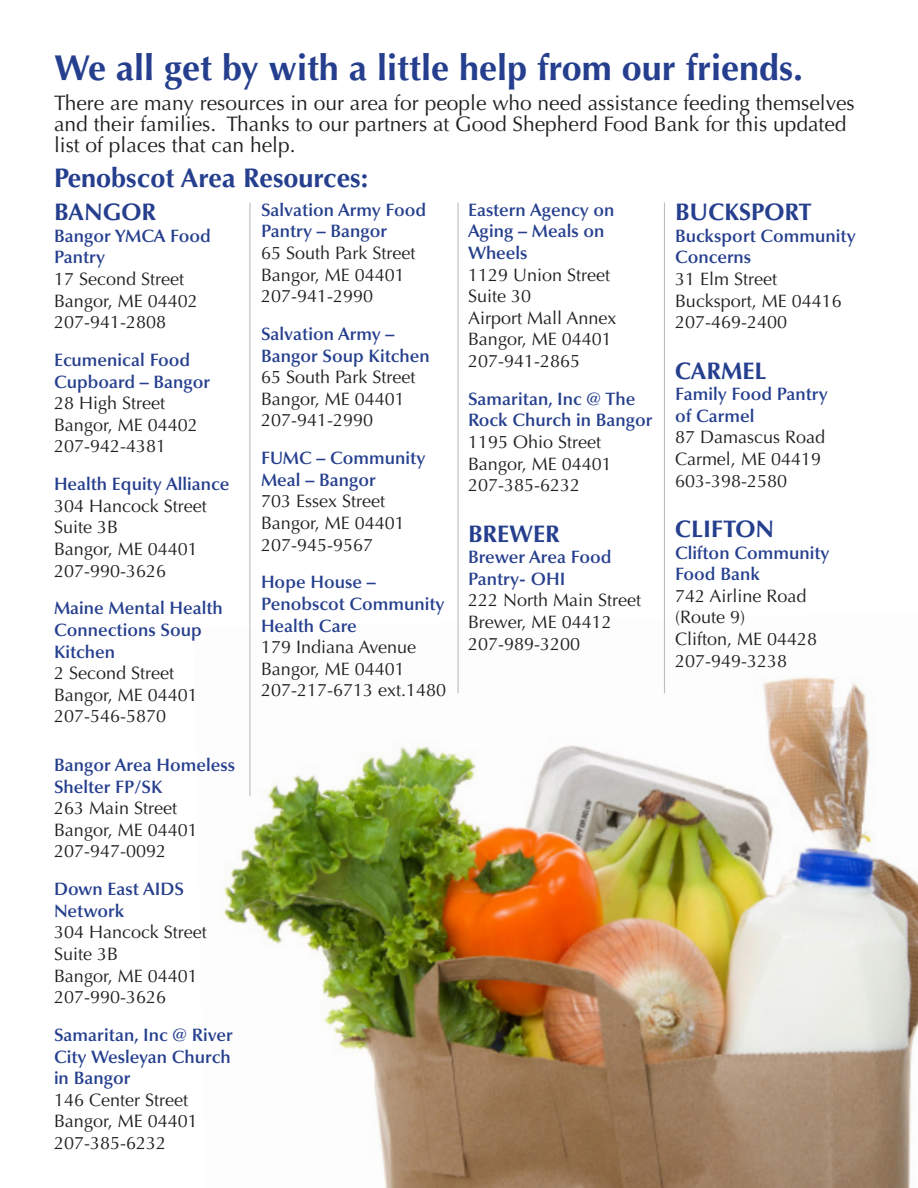
<style>
.page{position:relative;width:918px;height:1188px;background:#fff}
.page>*{position:absolute;margin:0;border:0;box-sizing:border-box;transform-origin:0 0}
.t1{font:700 36px "Optima LT Std";color:#253f8e}
.t2{font:700 27px "Optima LT Std";color:#253f8e}
.t3{font:700 24px "Optima LT Std";color:#253f8e}
.t4{font:21px/21px "Optima LT Std";color:#231f20}
.t5{font:18px/21.6px "Optima LT Std";color:#231f20}
.t6{font:600 18px/21.6px "Optima LT Std";color:#253f8e}
</style>
<div class="page">
<img style="left:224px;top:612px;width:694px;height:576px">
<hr style="left:249px;top:203px;width:1px;height:593px;background:#bcbdc0">
<hr style="left:664px;top:203px;width:1px;height:490px;background:#bcbdc0">
<hr style="left:458px;top:203px;width:1px;height:490px;background:#bcbdc0">
<p class="t1" style="left:54px;top:47px;width:751px">We all get by with a little help from our friends.</p>
<p class="t4" style="left:54px;top:93px;width:802px">There are many resources in our area for people who need assistance feeding themselves and their families. Thanks to our partners at Good Shepherd Food Bank for this updated list of places that can help.</p>
<p class="t2" style="left:54px;top:162px;width:316px">Penobscot Area Resources:</p>
<p class="t3" style="left:54px;top:198px;width:104px">BANGOR</p>
<p class="t6" style="left:54px;top:225px;width:158px">Bangor YMCA Food<br>Pantry</p>
<p class="t5" style="left:54px;top:268px;width:132px">17 Second Street</p>
<p class="t5" style="left:54px;top:290px;width:145px">Bangor, ME 04402</p>
<p class="t5" style="left:54px;top:312px;width:114px">207-941-2808</p>
<p class="t6" style="left:54px;top:349px;width:138px">Ecumenical Food</p>
<p class="t6" style="left:54px;top:371px;width:158px">Cupboard – Bangor</p>
<p class="t5" style="left:54px;top:393px;width:113px">28 High Street</p>
<p class="t5" style="left:54px;top:414px;width:145px">Bangor, ME 04402</p>
<p class="t5" style="left:54px;top:436px;width:114px">207-942-4381</p>
<p class="t6" style="left:54px;top:474px;width:177px">Health Equity Alliance</p>
<p class="t5" style="left:54px;top:495px;width:154px">304 Hancock Street</p>
<p class="t5" style="left:54px;top:517px;width:66px">Suite 3B</p>
<p class="t5" style="left:54px;top:538px;width:145px">Bangor, ME 04401</p>
<p class="t5" style="left:54px;top:560px;width:114px">207-990-3626</p>
<p class="t6" style="left:54px;top:598px;width:170px">Maine Mental Health<br>Connections Soup<br>Kitchen</p>
<p class="t5" style="left:54px;top:663px;width:122px">2 Second Street</p>
<p class="t5" style="left:54px;top:684px;width:145px">Bangor, ME 04401</p>
<p class="t5" style="left:54px;top:706px;width:114px">207-546-5870</p>
<p class="t6" style="left:54px;top:754px;width:183px">Bangor Area Homeless<br>Shelter FP/SK</p>
<p class="t5" style="left:54px;top:798px;width:125px">263 Main Street</p>
<p class="t5" style="left:54px;top:819px;width:145px">Bangor, ME 04401</p>
<p class="t5" style="left:54px;top:841px;width:114px">207-947-0092</p>
<p class="t6" style="left:54px;top:879px;width:132px">Down East AIDS</p>
<p class="t6" style="left:54px;top:900px;width:72px">Network</p>
<p class="t5" style="left:54px;top:922px;width:154px">304 Hancock Street<br>Suite 3B</p>
<p class="t5" style="left:54px;top:965px;width:145px">Bangor, ME 04401</p>
<p class="t5" style="left:54px;top:987px;width:114px">207-990-3626</p>
<p class="t6" style="left:54px;top:1024px;width:180px;text-align:justify">Samaritan, Inc @ River City Wesleyan Church in Bangor</p>
<p class="t5" style="left:54px;top:1089px;width:136px">146 Center Street</p>
<p class="t5" style="left:54px;top:1111px;width:145px">Bangor, ME 04401</p>
<p class="t5" style="left:54px;top:1132px;width:114px">207-385-6232</p>
<p class="t6" style="left:261px;top:199px;width:167px">Salvation Army Food<br>Pantry – Bangor</p>
<p class="t5" style="left:261px;top:242px;width:156px">65 South Park Street</p>
<p class="t5" style="left:261px;top:264px;width:145px">Bangor, ME 04401</p>
<p class="t5" style="left:261px;top:286px;width:114px">207-941-2990</p>
<p class="t6" style="left:261px;top:323px;width:135px">Salvation Army –</p>
<p class="t6" style="left:261px;top:345px;width:170px">Bangor Soup Kitchen</p>
<p class="t5" style="left:261px;top:367px;width:156px">65 South Park Street</p>
<p class="t5" style="left:261px;top:388px;width:145px">Bangor, ME 04401</p>
<p class="t5" style="left:261px;top:410px;width:114px">207-941-2990</p>
<p class="t6" style="left:261px;top:448px;width:166px">FUMC – Community<br>Meal – Bangor</p>
<p class="t5" style="left:261px;top:491px;width:126px">703 Essex Street</p>
<p class="t5" style="left:261px;top:512px;width:145px">Bangor, ME 04401</p>
<p class="t5" style="left:261px;top:534px;width:114px">207-945-9567</p>
<p class="t6" style="left:261px;top:572px;width:116px">Hope House –</p>
<p class="t6" style="left:261px;top:593px;width:185px">Penobscot Community<br>Health Care</p>
<p class="t5" style="left:261px;top:637px;width:157px">179 Indiana Avenue</p>
<p class="t5" style="left:261px;top:658px;width:145px">Bangor, ME 04401</p>
<p class="t5" style="left:261px;top:680px;width:187px">207-217-6713 ext.1480</p>
<p class="t6" style="left:468px;top:199px;width:148px">Eastern Agency on</p>
<p class="t6" style="left:468px;top:221px;width:138px">Aging – Meals on<br>Wheels</p>
<p class="t5" style="left:468px;top:264px;width:144px">1129 Union Street</p>
<p class="t5" style="left:468px;top:286px;width:65px">Suite 30</p>
<p class="t5" style="left:468px;top:307px;width:150px">Airport Mall Annex</p>
<p class="t5" style="left:468px;top:329px;width:145px">Bangor, ME 04401</p>
<p class="t5" style="left:468px;top:350px;width:114px">207-941-2865</p>
<p class="t6" style="left:468px;top:388px;width:186px">Samaritan, Inc @ The<br>Rock Church in Bangor</p>
<p class="t5" style="left:468px;top:431px;width:135px">1195 Ohio Street</p>
<p class="t5" style="left:468px;top:453px;width:145px">Bangor, ME 04401</p>
<p class="t5" style="left:468px;top:475px;width:114px">207-385-6232</p>
<p class="t3" style="left:468px;top:520px;width:93px">BREWER</p>
<p class="t6" style="left:468px;top:547px;width:145px">Brewer Area Food</p>
<p class="t6" style="left:468px;top:568px;width:99px">Pantry- OHI</p>
<p class="t5" style="left:468px;top:590px;width:175px">222 North Main Street</p>
<p class="t5" style="left:468px;top:611px;width:145px">Brewer, ME 04412</p>
<p class="t5" style="left:468px;top:633px;width:114px">207-989-3200</p>
<p class="t3" style="left:675px;top:198px;width:138px">BUCKSPORT</p>
<p class="t6" style="left:675px;top:225px;width:182px">Bucksport Community<br>Concerns</p>
<p class="t5" style="left:675px;top:268px;width:104px">31 Elm Street</p>
<p class="t5" style="left:675px;top:290px;width:168px">Bucksport, ME 04416</p>
<p class="t5" style="left:675px;top:312px;width:114px">207-469-2400</p>
<p class="t3" style="left:675px;top:357px;width:93px">CARMEL</p>
<p class="t6" style="left:675px;top:384px;width:154px">Family Food Pantry</p>
<p class="t6" style="left:675px;top:405px;width:81px">of Carmel</p>
<p class="t5" style="left:675px;top:427px;width:152px">87 Damascus Road</p>
<p class="t5" style="left:675px;top:448px;width:148px">Carmel, ME 04419</p>
<p class="t5" style="left:675px;top:470px;width:114px">603-398-2580</p>
<p class="t3" style="left:675px;top:515px;width:101px">CLIFTON</p>
<p class="t6" style="left:675px;top:542px;width:156px">Clifton Community<br>Food Bank</p>
<p class="t5" style="left:675px;top:585px;width:133px">742 Airline Road</p>
<p class="t5" style="left:675px;top:607px;width:72px">(Route 9)</p>
<p class="t5" style="left:675px;top:628px;width:144px">Clifton, ME 04428</p>
<p class="t5" style="left:675px;top:650px;width:114px">207-949-3238</p>
</div>
